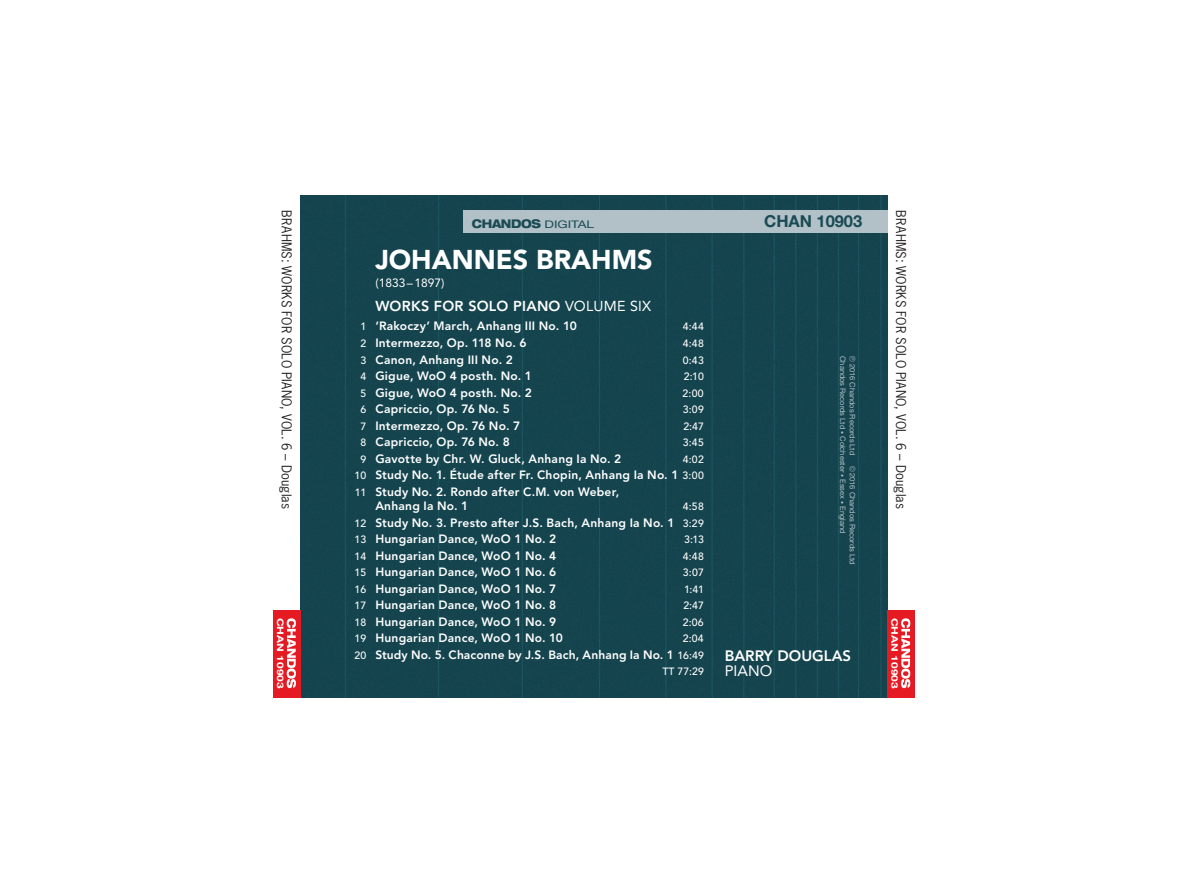
<style>
.page{position:relative;width:1188px;height:893px;background:#fff}
.page>*{position:absolute;margin:0;border:0;box-sizing:border-box;transform-origin:0 0}
.t1{font:900 27px "Avenir";color:#fff}
.t2{font:700 16.5px "Helvetica Neue";letter-spacing:-.005em;color:#1a4a54}
.t3{font:800 15px "Avenir";color:#fff}
.t4{font:15px "Avenir";color:#fff}
.t5{font:800 14.4px "Avenir";letter-spacing:.015em;color:#fff}
.t6{font:14.4px "Avenir";color:#fff}
.t7{font:12.75px "News Gothic Std";letter-spacing:.02em;color:#231f20}
.t8{font:800 12px/16.5px "Avenir";letter-spacing:.015em;color:#fff}
.t9{font:800 expanded 12px "Helvetica Neue";letter-spacing:-.03em;color:#1a4a54;scale:.89 1}
.t10{font:12px "Avenir";color:#fff}
.t11{font:500 10.5px "Avenir";letter-spacing:.02em;color:#fff}
.t12{font:700 9px "Helvetica Neue";color:#fff;scale:1.31 1}
.t13{font:7.5px/9.8px "Helvetica Neue";letter-spacing:-.005em;color:#b1c1c7}
.s1{font-weight:400;font-stretch:normal;font-size:10.5px}
.s2{font-weight:400}
.s3{font-weight:500;font-size:10.5px}
.s4{font-size:6px}
</style>
<div class="page">
<div style="left:301px;top:195px;width:586px;height:502px;background:#15444e"></div>
<div style="left:273px;top:610px;width:28px;height:87px;background:#e51a23"></div>
<div style="left:887px;top:610px;width:28px;height:87px;background:#e51a23"></div>
<svg style="left:287px;top:618px;width:9px;height:70px"></svg>
<svg style="left:901px;top:618px;width:9px;height:70px"></svg>
<div style="left:463px;top:210px;width:424px;height:23px;background:#b1c1c7"></div>
<svg style="left:850px;top:356px;width:6px;height:6px"></svg>
<svg style="left:850px;top:465px;width:6px;height:6px"></svg>
<p class="t7" style="left:295px;top:210px;width:300px;rotate:90deg">BRAHMS: WORKS FOR SOLO PIANO, VOL. 6 – Douglas</p>
<p class="t7" style="left:909px;top:210px;width:300px;rotate:90deg">BRAHMS: WORKS FOR SOLO PIANO, VOL. 6 – Douglas</p>
<p class="t9" style="left:472px;top:216px;width:139px">CHANDOS <span class="s1">DIGITAL</span></p>
<h2 class="t2" style="left:764px;top:211px;width:99px">CHAN 10903</h2>
<h1 class="t1" style="left:375px;top:243px;width:199px">JOHANNES BRAHMS</h1>
<p class="t10" style="left:375px;top:276px;width:71px">(1833–1897)</p>
<p class="t5" style="left:375px;top:298px;width:209px">Works for Solo Piano <span class="s2">VOLU</span></p>
<p class="t6" style="left:604px;top:298px;width:49px">ME SIX</p>
<p class="t8" style="left:361px;top:318px;width:218px"><span class="s3">1</span> ‘Rakoczy’ March, Anhang III No. 10</p>
<p class="t11" style="left:683px;top:321px;width:23px">4:44</p>
<p class="t8" style="left:361px;top:334px;width:168px"><span class="s3">2</span> I ntermezzo, Op. 118 N o. 6</p>
<p class="t11" style="left:683px;top:337px;width:22px">4:48</p>
<p class="t8" style="left:361px;top:351px;width:154px"><span class="s3">3</span> Canon, Anhang III No. 2</p>
<p class="t11" style="left:683px;top:354px;width:23px">0:43</p>
<p class="t8" style="left:361px;top:367px;width:173px"><span class="s3">4</span> Gigue, WoO 4 posth. No. 1</p>
<p class="t11" style="left:684px;top:370px;width:21px">2:10</p>
<p class="t8" style="left:361px;top:384px;width:173px"><span class="s3">5</span> Gigue, WoO 4 posth. No. 2</p>
<p class="t11" style="left:683px;top:387px;width:23px">2:00</p>
<p class="t8" style="left:361px;top:400px;width:151px"><span class="s3">6</span> Capriccio, Op. 76 No. 5</p>
<p class="t11" style="left:683px;top:403px;width:23px">3:09</p>
<p class="t8" style="left:361px;top:417px;width:161px"><span class="s3">7</span> I ntermezzo, Op. 76 N o. 7</p>
<p class="t11" style="left:683px;top:420px;width:22px">2:47</p>
<p class="t8" style="left:361px;top:433px;width:151px"><span class="s3">8</span> Capriccio, Op. 76 No. 8</p>
<p class="t11" style="left:683px;top:436px;width:22px">3:45</p>
<p class="t8" style="left:361px;top:450px;width:262px"><span class="s3">9</span> Gavotte by Chr. W. Gluck, Anhang Ia No. 2</p>
<p class="t11" style="left:683px;top:453px;width:22px">4:02</p>
<p class="t8" style="left:355px;top:466px;width:351px"><span class="s3">10</span> Study No. 1. Étude after Fr. Chopin, Anhang Ia No. 1 <span class="s3">3:00<br>11</span> Study No. 2. Rondo after C.M. von Weber,</p>
<p class="t8" style="left:326px;top:497px;width:21px">A</p>
<p class="t8" style="left:384px;top:497px;width:86px">nhang Ia No. 1</p>
<p class="t11" style="left:683px;top:500px;width:22px">4:58</p>
<p class="t8" style="left:355px;top:514px;width:351px"><span class="s3">12</span> Study No. 3. Presto after J.S. Bach, Anhang Ia No. 1 <span class="s3">3:29<br>13</span> Hungarian Dance, WoO 1 No. 2</p>
<p class="t13" style="left:858px;top:356px;width:210px;text-indent:117px;rotate:90deg">2016 Chandos Records Ltd<br>Chandos Records Ltd <span class="s4">•</span> Colchester <span class="s4">•</span> Essex <span class="s4">•</span> England</p>
<p class="t13" style="left:858px;top:363px;width:93px;rotate:90deg">2016 Chandos Records Ltd</p>
<p class="t11" style="left:684px;top:533px;width:21px">3:13</p>
<p class="t8" style="left:355px;top:547px;width:203px"><span class="s3">14</span> Hungarian Dance, WoO 1 No. 4</p>
<p class="t11" style="left:683px;top:550px;width:22px">4:48</p>
<p class="t8" style="left:355px;top:563px;width:203px"><span class="s3">15</span> Hungarian Dance, WoO 1 No. 6</p>
<p class="t11" style="left:683px;top:566px;width:22px">3:07</p>
<p class="t8" style="left:355px;top:580px;width:203px"><span class="s3">16</span> Hungarian Dance, WoO 1 No. 7</p>
<p class="t11" style="left:684px;top:583px;width:21px">1:41</p>
<p class="t8" style="left:355px;top:596px;width:203px"><span class="s3">17</span> Hungarian Dance, WoO 1 No. 8</p>
<p class="t11" style="left:683px;top:599px;width:22px">2:47</p>
<p class="t8" style="left:355px;top:613px;width:203px"><span class="s3">18</span> Hungarian Dance, WoO 1 No. 9</p>
<p class="t11" style="left:683px;top:616px;width:23px">2:06</p>
<p class="t8" style="left:355px;top:629px;width:210px"><span class="s3">19</span> Hungarian Dance, WoO 1 No. 10</p>
<p class="t11" style="left:683px;top:632px;width:23px">2:04</p>
<p class="t8" style="left:355px;top:646px;width:351px"><span class="s3">20</span> Study No. 5. Chaconne by J.S. Bach, Anhang Ia No. 1 <span class="s3">16:49</span></p>
<p class="t11" style="left:663px;top:665px;width:43px">TT 77:29</p>
<p class="t12" style="left:286px;top:617px;width:55px;rotate:90deg">CHAN 10903</p>
<p class="t12" style="left:900px;top:617px;width:55px;rotate:90deg">CHAN 10903</p>
<p class="t3" style="left:725px;top:647px;width:128px">Barry Douglas</p>
<p class="t4" style="left:725px;top:662px;width:11px">PIANO</p>
</div>
